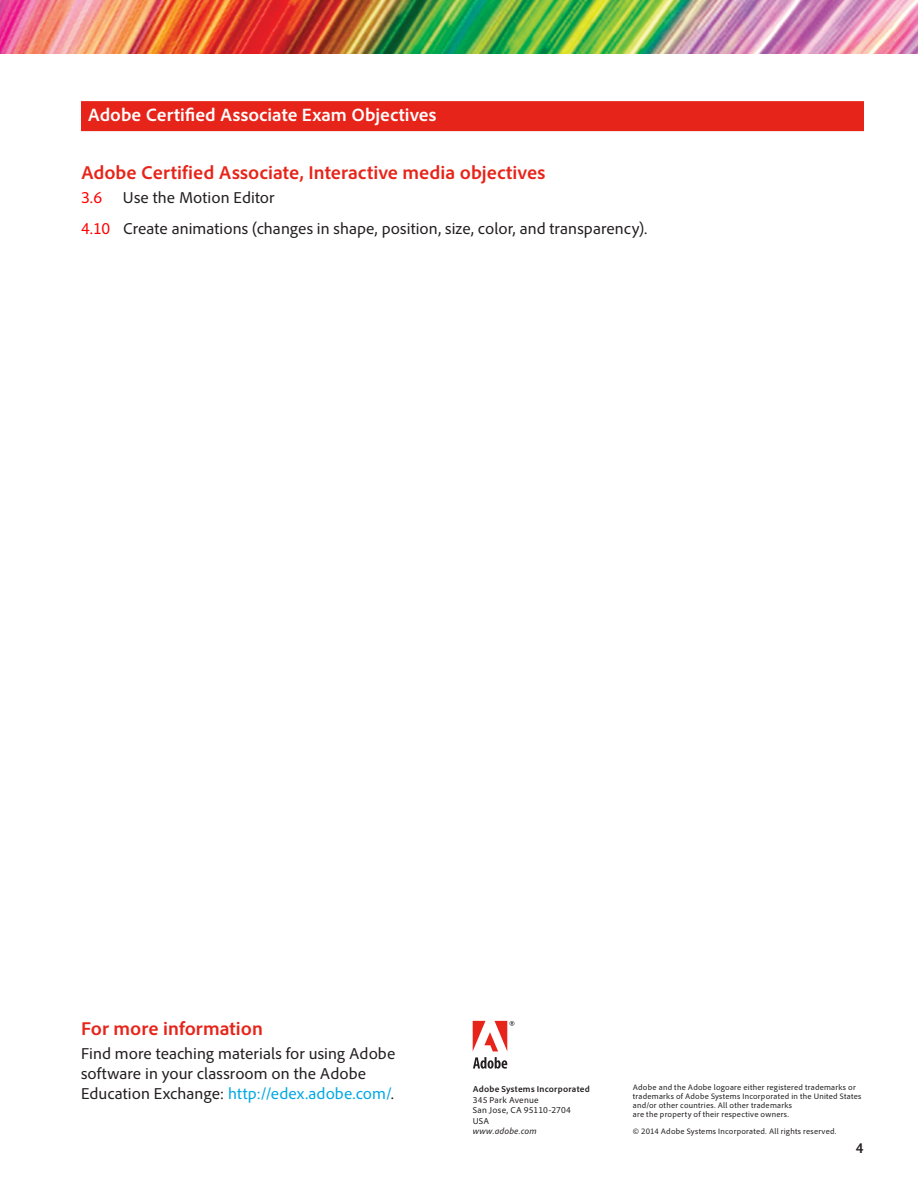
<style>
.page{position:relative;width:918px;height:1188px;background:#fff}
.page>*{position:absolute;margin:0;border:0;box-sizing:border-box;transform-origin:0 0}
.Text__Color_Headline{font:700 19.5px "Adobe Clean";color:#e72419}
.Text__Subhead_in_Bar{font:700 18.75px "Adobe Clean";color:#fff}
.Text__Body{font:16.5px/19.8px "Adobe Clean";letter-spacing:.005em;color:#231f20}
.Text__Body-2{font:16.5px "Adobe Clean";color:#f00}
.t1{font:700 semi-condensed 15px "Adobe Clean";color:#231f20}
.Legal__Company_Name{font:9px/10.5px "Adobe Clean";letter-spacing:.025em;color:#231f20}
.Legal__Body_copy{font:8.25px/9px "Adobe Clean";letter-spacing:.025em;color:#231f20}
.s1{color:#f00}
.s2{color:#00a8e2}
.s3{font-weight:700}
.s4{font-style:italic}
</style>
<div class="page">
<img style="left:0;top:0;width:918px;height:54px">
<div style="left:81px;top:101px;width:783px;height:30px;background:#e72419"></div>
<svg style="left:473px;top:1057px;width:34px;height:12px"></svg>
<svg style="left:473px;top:1021px;width:41px;height:30px"></svg>
<p class="Text__Subhead_in_Bar" style="left:88px;top:104px;width:350px">Adobe Certified Associate Exam Objectives</p>
<p class="Text__Color_Headline" style="left:81px;top:160px;width:466px">Adobe Certified Associate, Interactive media objectives</p>
<p class="Text__Body-2" style="left:81px;top:187px;width:23px">3.6</p>
<p class="Text__Body" style="left:123px;top:187px;width:153px">Use the Motion Editor</p>
<p class="Text__Body" style="left:81px;top:218px;width:568px"><span class="s1">4.10</span> Create animations (changes in shape, position, size, color, and transparency).</p>
<p class="Text__Color_Headline" style="left:81px;top:1016px;width:183px">For more information</p>
<p class="Text__Body" style="left:81px;top:1043px;width:316px">Find more teaching materials for using Adobe software in your classroom on the Adobe<br>Education Exchange: <span class="s2">http://edex.adobe.com/</span>.</p>
<p class="Legal__Company_Name" style="left:473px;top:1084px;width:119px"><span class="s3">Adobe Systems Incorporated<br></span>345 Park Avenue<br>San Jose, CA 95110-2704<br>USA<br><span class="s4">www.adobe.com</span></p>
<p class="Legal__Body_copy" style="left:633px;top:1083px;width:230px">Adobe and the Adobe logoare either registered trademarks or trademarks of Adobe Systems Incorporated in the United States and/or other countries. All other trademarks<br>are the property of their respective owners.</p>
<p class="Legal__Body_copy" style="left:633px;top:1127px;width:205px">© 2014 Adobe Systems Incorporated. All rights reserved.</p>
<p class="t1" style="left:856px;top:1139px;width:9px">4</p>
</div>
